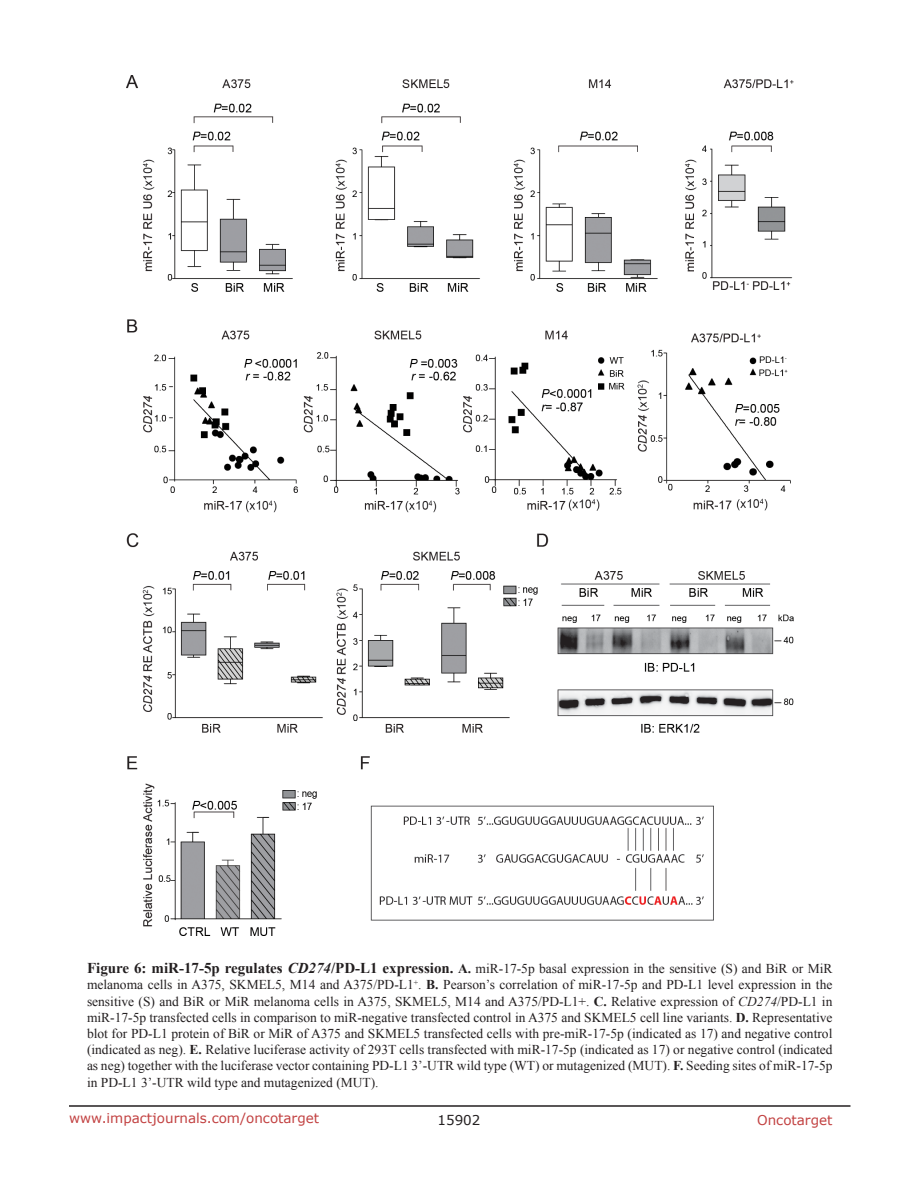
<style>
.page{position:relative;width:918px;height:1188px;background:#fff}
.page>*{position:absolute;margin:0;border:0;box-sizing:border-box;transform-origin:0 0}
.figuretext{font:13.5px/16.2px "Times New Roman";color:#231f20;text-align:justify}
.t1{font:13.5px "Verdana";color:#c24141}
.t2{font:13.5px "Verdana";color:#231f20}
.s1{font-weight:700;font-size:15px}
.s2{font-weight:700;font-style:italic;font-size:15px}
.s3{font-weight:700}
.s4{font-style:italic}
</style>
<div class="page">
<hr style="left:69px;top:1105px;width:781px;height:2px;background:#231f20">
<img style="left:126px;top:75px;width:667px;height:861px">
<p class="figuretext" style="left:87px;top:960px;width:747px"><span class="s1">Figure 6: miR-17-5p regulates</span> <span class="s2">CD274</span><span class="s1">/PD-L1 expression.</span> <span class="s3">A.</span> miR-17-5p basal expression in the sensitive (S) and BiR or MiR melanoma cells in A375, SKMEL5, M14 and A375/PD-L1<sup>+</sup>. <span class="s3">B.</span> Pearson’s correlation of miR-17-5p and PD-L1 level expression in the sensitive (S) and BiR or MiR melanoma cells in A375, SKMEL5, M14 and A375/PD-L1+. <span class="s3">C.</span> Relative expression of <span class="s4">CD274</span>/PD-L1 in miR-17-5p transfected cells in comparison to miR-negative transfected control in A375 and SKMEL5 cell line variants. <span class="s3">D.</span> Representative blot for PD-L1 protein of BiR or MiR of A375 and SKMEL5 transfected cells with pre-miR-17-5p (indicated as 17) and negative control (indicated as neg). <span class="s3">E.</span> Relative luciferase activity of 293T cells transfected with miR-17-5p (indicated as 17) or negative control (indicated as neg) together with the luciferase vector containing PD-L1 3’-UTR wild type (WT) or mutagenized (MUT). <span class="s3">F.</span> Seeding sites of miR-17-5p in PD-L1 3’-UTR wild type and mutagenized (MUT).</p>
<p class="t1" style="left:69px;top:1109px;width:252px">www.impactjournals.com/oncotarget</p>
<p class="t2" style="left:438px;top:1111px;width:44px">15902</p>
<p class="t1" style="left:757px;top:1111px;width:77px">Oncotarget</p>
</div>
